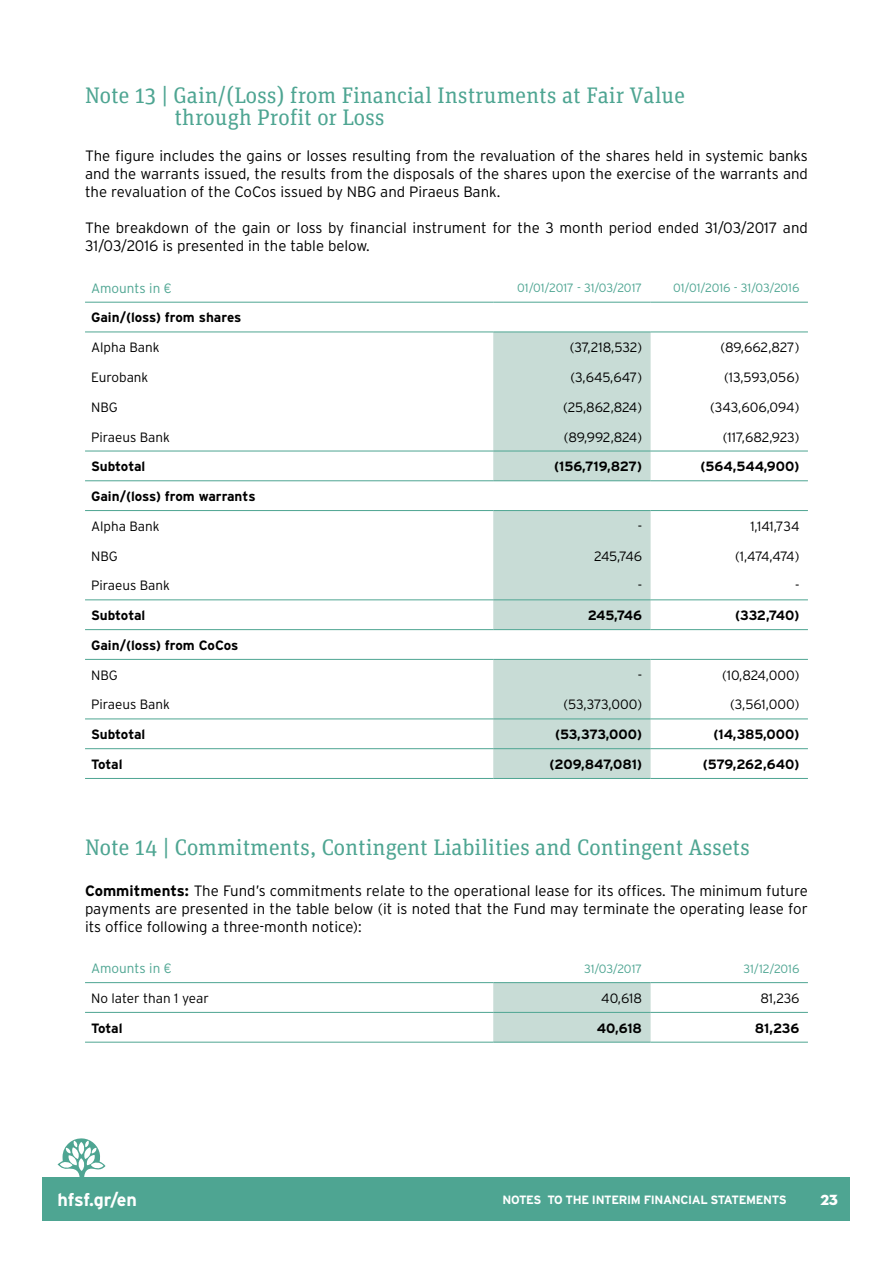
<style>
.page{position:relative;width:893px;height:1263px;background:#fff}
.page>*{position:absolute;margin:0;border:0;box-sizing:border-box;transform-origin:0 0}
.t1{font:22.5px/22.5px "Unit Slab Pro";color:#4ea592}
.t2{font:700 18px "Interstate GR";letter-spacing:-.01em;color:#fff}
.t3{font:300 15px/18px "Interstate GR";color:#000;text-align:justify}
.t4{font:15px "Neutraface Two Disp Greek Titl";color:#fff}
.t5{font:300 13.5px "Interstate GR";color:#000}
.t6{font:700 13.5px "Interstate GR";letter-spacing:-.005em;color:#000}
.t7{font:300 13.5px "Interstate GR";color:#4ea592}
.t8{font:300 12px "Interstate GR";color:#4ea592}
.t9{font:700 12px "Interstate GR";letter-spacing:-.03em;color:#fff}
.s1{font-weight:700}
</style>
<div class="page">
<div style="left:43px;top:1177px;width:807px;height:43px;background:#4ea592"></div>
<svg style="left:58px;top:1138px;width:47px;height:39px"></svg>
<svg style="left:493px;top:333px;width:158px;height:445px;fill:#c8dcd6"></svg>
<hr style="left:85px;top:599px;width:408px;height:1px;background:#4ea592">
<hr style="left:493px;top:599px;width:158px;height:1px;background:#4ea592">
<hr style="left:651px;top:599px;width:157px;height:1px;background:#4ea592">
<hr style="left:85px;top:629px;width:408px;height:1px;background:#4ea592">
<hr style="left:493px;top:629px;width:158px;height:1px;background:#4ea592">
<hr style="left:651px;top:629px;width:157px;height:1px;background:#4ea592">
<hr style="left:85px;top:302px;width:408px;height:1px;background:#4ea592">
<hr style="left:493px;top:302px;width:158px;height:1px;background:#4ea592">
<hr style="left:651px;top:302px;width:157px;height:1px;background:#4ea592">
<hr style="left:85px;top:332px;width:408px;height:1px;background:#4ea592">
<hr style="left:493px;top:332px;width:158px;height:1px;background:#4ea592">
<hr style="left:651px;top:332px;width:157px;height:1px;background:#4ea592">
<hr style="left:85px;top:659px;width:408px;height:1px;background:#4ea592">
<hr style="left:493px;top:659px;width:158px;height:1px;background:#4ea592">
<hr style="left:651px;top:659px;width:157px;height:1px;background:#4ea592">
<hr style="left:85px;top:451px;width:408px;height:1px;background:#4ea592">
<hr style="left:493px;top:451px;width:158px;height:1px;background:#4ea592">
<hr style="left:651px;top:451px;width:157px;height:1px;background:#4ea592">
<hr style="left:85px;top:480px;width:408px;height:1px;background:#4ea592">
<hr style="left:493px;top:480px;width:158px;height:1px;background:#4ea592">
<hr style="left:651px;top:480px;width:157px;height:1px;background:#4ea592">
<hr style="left:85px;top:510px;width:408px;height:1px;background:#4ea592">
<hr style="left:493px;top:510px;width:158px;height:1px;background:#4ea592">
<hr style="left:651px;top:510px;width:157px;height:1px;background:#4ea592">
<hr style="left:85px;top:718px;width:408px;height:1px;background:#4ea592">
<hr style="left:493px;top:718px;width:158px;height:1px;background:#4ea592">
<hr style="left:651px;top:718px;width:157px;height:1px;background:#4ea592">
<hr style="left:85px;top:778px;width:408px;height:1px;background:#4ea592">
<hr style="left:493px;top:778px;width:158px;height:1px;background:#4ea592">
<hr style="left:651px;top:778px;width:157px;height:1px;background:#4ea592">
<hr style="left:85px;top:748px;width:408px;height:1px;background:#4ea592">
<hr style="left:493px;top:748px;width:158px;height:1px;background:#4ea592">
<hr style="left:651px;top:748px;width:157px;height:1px;background:#4ea592">
<div style="left:493px;top:983px;width:158px;height:59px;background:#c8dcd6"></div>
<hr style="left:85px;top:982px;width:408px;height:1px;background:#4ea592">
<hr style="left:493px;top:982px;width:158px;height:1px;background:#4ea592">
<hr style="left:651px;top:982px;width:157px;height:1px;background:#4ea592">
<hr style="left:85px;top:1012px;width:408px;height:1px;background:#4ea592">
<hr style="left:493px;top:1012px;width:158px;height:1px;background:#4ea592">
<hr style="left:651px;top:1012px;width:157px;height:1px;background:#4ea592">
<hr style="left:85px;top:1042px;width:408px;height:1px;background:#4ea592">
<hr style="left:493px;top:1042px;width:158px;height:1px;background:#4ea592">
<hr style="left:651px;top:1042px;width:157px;height:1px;background:#4ea592">
<h1 class="t1" style="left:174px;top:83px;width:512px;text-indent:-89px">Note 13 | Gain/(Loss) from Financial Instruments at Fair Value through Profit or Loss</h1>
<p class="t3" style="left:85px;top:147px;width:724px">The figure includes the gains or losses resulting from the revaluation of the shares held in systemic banks and the warrants issued, the results from the disposals of the shares upon the exercise of the warrants and the revaluation of the CoCos issued by NBG and Piraeus Bank.</p>
<p class="t3" style="left:85px;top:219px;width:724px">The breakdown of the gain or loss by financial instrument for the 3 month period ended 31/03/2017 and<br>31/03/2016 is presented in the table below.</p>
<p class="t7" style="left:91px;top:280px;width:82px">Amounts in €</p>
<p class="t8" style="left:517px;top:281px;width:126px">01/01/2017 - 31/03/2017</p>
<p class="t8" style="left:673px;top:281px;width:128px">01/01/2016 - 31/03/2016</p>
<p class="t6" style="left:91px;top:310px;width:152px">Gain/(loss) from shares</p>
<p class="t5" style="left:91px;top:340px;width:70px">Alpha Bank</p>
<p class="t5" style="left:570px;top:340px;width:74px">(37,218,532)</p>
<p class="t5" style="left:720px;top:340px;width:81px">(89,662,827)</p>
<p class="t5" style="left:91px;top:370px;width:59px">Eurobank</p>
<p class="t5" style="left:571px;top:370px;width:73px">(3,645,647)</p>
<p class="t5" style="left:724px;top:370px;width:77px">(13,593,056)</p>
<p class="t5" style="left:91px;top:399px;width:28px">NBG</p>
<p class="t5" style="left:563px;top:399px;width:81px">(25,862,824)</p>
<p class="t5" style="left:710px;top:399px;width:91px">(343,606,094)</p>
<p class="t5" style="left:91px;top:429px;width:80px">Piraeus Bank</p>
<p class="t5" style="left:564px;top:429px;width:80px">(89,992,824)</p>
<p class="t5" style="left:723px;top:429px;width:78px">(117,682,923)</p>
<p class="t6" style="left:91px;top:459px;width:56px">Subtotal</p>
<p class="t6" style="left:554px;top:459px;width:89px">(156,719,827)</p>
<p class="t6" style="left:700px;top:459px;width:100px">(564,544,900)</p>
<p class="t6" style="left:91px;top:489px;width:166px">Gain/(loss) from warrants</p>
<p class="t5" style="left:91px;top:518px;width:70px">Alpha Bank</p>
<p class="t5" style="left:638px;top:518px;width:6px">-</p>
<p class="t5" style="left:750px;top:518px;width:51px">1,141,734</p>
<p class="t5" style="left:91px;top:548px;width:28px">NBG</p>
<p class="t5" style="left:594px;top:548px;width:49px">245,746</p>
<p class="t5" style="left:735px;top:548px;width:66px">(1,474,474)</p>
<p class="t5" style="left:91px;top:578px;width:80px">Piraeus Bank</p>
<p class="t5" style="left:638px;top:578px;width:6px">-</p>
<p class="t5" style="left:795px;top:578px;width:6px">-</p>
<p class="t6" style="left:91px;top:608px;width:56px">Subtotal</p>
<p class="t6" style="left:588px;top:608px;width:56px">245,746</p>
<p class="t6" style="left:735px;top:608px;width:66px">(332,740)</p>
<p class="t6" style="left:91px;top:638px;width:149px">Gain/(loss) from CoCos</p>
<p class="t5" style="left:91px;top:667px;width:28px">NBG</p>
<p class="t5" style="left:638px;top:667px;width:6px">-</p>
<p class="t5" style="left:722px;top:667px;width:79px">(10,824,000)</p>
<p class="t5" style="left:91px;top:697px;width:80px">Piraeus Bank</p>
<p class="t5" style="left:564px;top:697px;width:80px">(53,373,000)</p>
<p class="t5" style="left:730px;top:697px;width:71px">(3,561,000)</p>
<p class="t6" style="left:91px;top:727px;width:56px">Subtotal</p>
<p class="t6" style="left:555px;top:727px;width:88px">(53,373,000)</p>
<p class="t6" style="left:713px;top:727px;width:87px">(14,385,000)</p>
<p class="t6" style="left:91px;top:757px;width:33px">Total</p>
<p class="t6" style="left:549px;top:757px;width:94px">(209,847,081)</p>
<p class="t6" style="left:703px;top:757px;width:98px">(579,262,640)</p>
<h1 class="t1" style="left:85px;top:836px;width:666px">Note 14 | Commitments, Contingent Liabilities and Contingent Assets</h1>
<p class="t3" style="left:85px;top:881px;width:724px"><span class="s1">Commitments:</span> The Fund’s commitments relate to the operational lease for its offices. The minimum future payments are presented in the table below (it is noted that the Fund may terminate the operating lease for its office following a three-month notice):</p>
<p class="t7" style="left:91px;top:961px;width:82px">Amounts in €</p>
<p class="t8" style="left:584px;top:961px;width:60px">31/03/2017</p>
<p class="t8" style="left:743px;top:961px;width:57px">31/12/2016</p>
<p class="t5" style="left:91px;top:990px;width:119px">No later than 1 year</p>
<p class="t5" style="left:601px;top:990px;width:42px">40,618</p>
<p class="t5" style="left:760px;top:990px;width:41px">81,236</p>
<p class="t6" style="left:91px;top:1020px;width:33px">Total</p>
<p class="t6" style="left:597px;top:1020px;width:47px">40,618</p>
<p class="t6" style="left:755px;top:1020px;width:46px">81,236</p>
<p class="t2" style="left:58px;top:1190px;width:81px">hfsf.gr/en</p>
<p class="t4" style="left:820px;top:1190px;width:19px">23</p>
<p class="t9" style="left:503px;top:1193px;width:286px">NOTES TO THE INTERIM FINANCIAL STATEMENTS</p>
</div>
